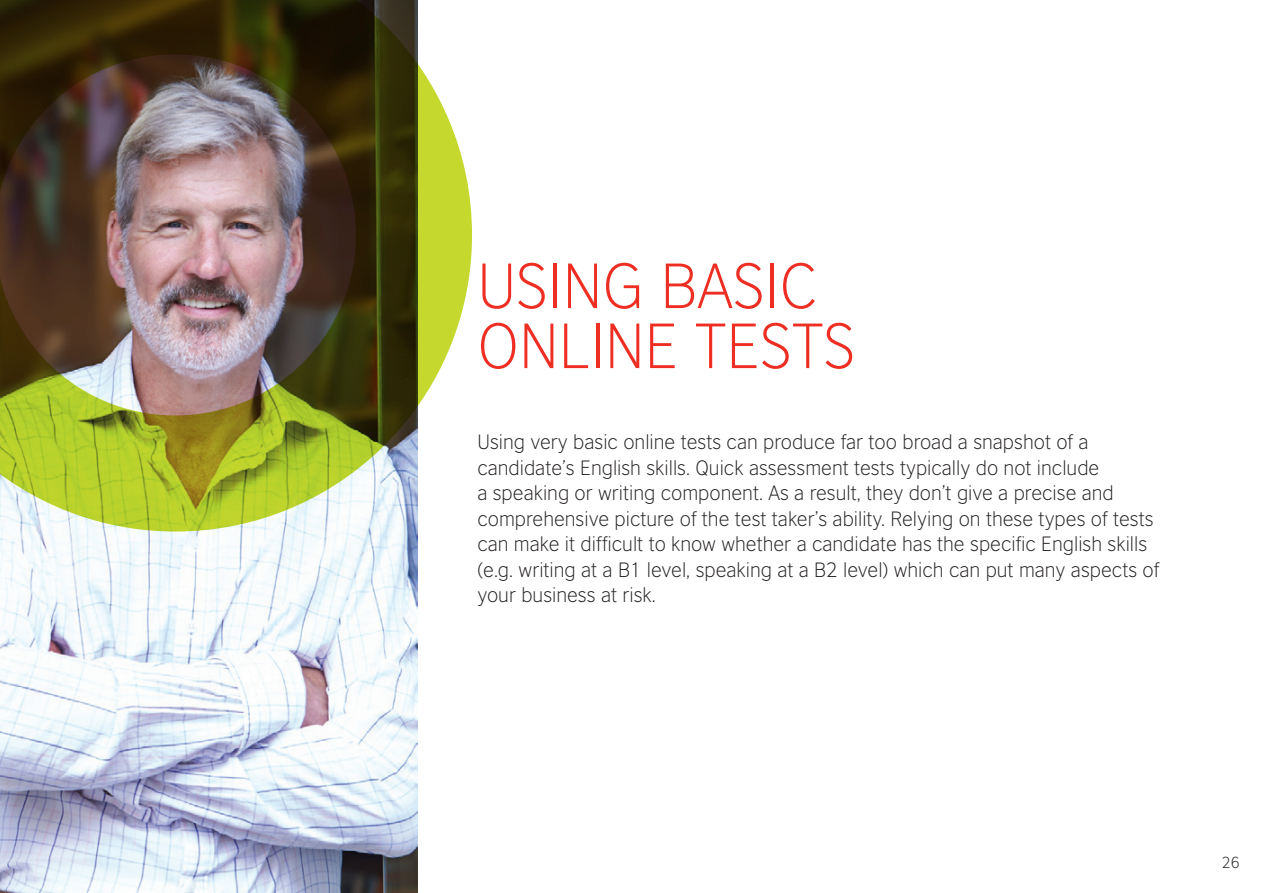
<style>
.page{position:relative;width:1263px;height:893px;background:#fff}
.page>*{position:absolute;margin:0;border:0;box-sizing:border-box;transform-origin:0 0}
.t1{font:300 60px/60px "British Council Sans";color:#ee2e22}
.t2{font:300 19.5px/25.5px "British Council Sans";color:#231f20}
.t3{font:300 15px "British Council Sans";color:#231f20}
</style>
<div class="page">
<img style="left:0;top:531px;width:417px;height:362px">
<img style="left:0;top:0;width:472px;height:531px">
<h1 class="t1" style="left:477px;top:255px;width:379px">USING BASIC<br>ONLINE TESTS</h1>
<p class="t2" style="left:477px;top:429px;width:683px">Using very basic online tests can produce far too broad a snapshot of a candidate’s English skills. Quick assessment tests typically do not include<br>a speaking or writing component. As a result, they don’t give a precise and comprehensive picture of the test taker’s ability. Relying on these types of tests can make it difficult to know whether a candidate has the specific English skills (e.g. writing at a B1 level, speaking at a B2 level) which can put many aspects of your business at risk.</p>
<p class="t3" style="left:1222px;top:854px;width:19px">26</p>
</div>
